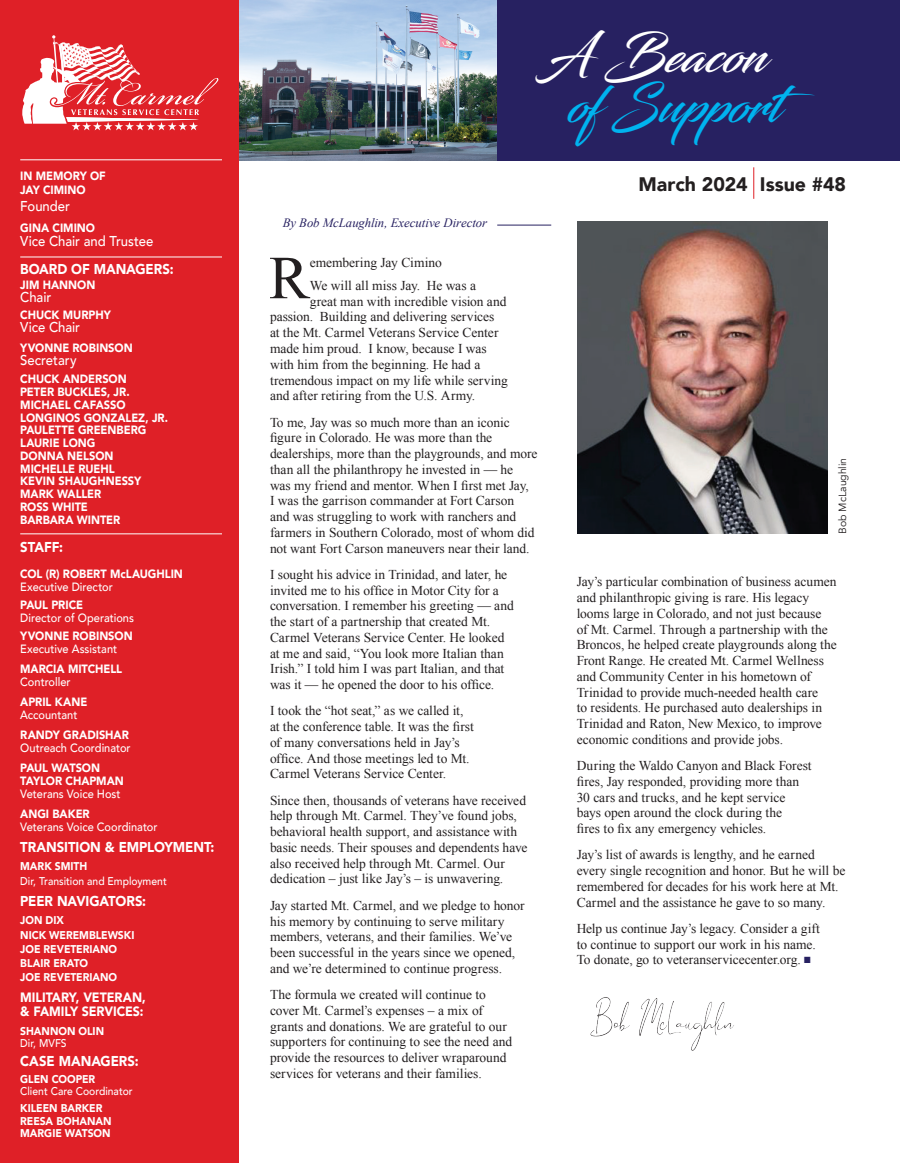
<style>
.page{position:relative;width:900px;height:1163px;background:#fff}
.page>*{position:absolute;margin:0;border:0;box-sizing:border-box;transform-origin:0 0}
.t1{font:61.05px "Times New Roman";color:#231f20}
.t2{font:49.8px "Blacksword";color:#00b3ef}
.t3{font:49.8px "Blacksword";color:#fff}
.t4{font:900 19.5px "Avenir";color:#231f20}
.t5{font:900 14.25px "Avenir";letter-spacing:-.005em;color:#fff;scale:.92 1}
.t6{font:500 14.25px "Avenir";color:#fff;scale:.92 1}
.t7{font:13.5px/15.8px "Times New Roman";letter-spacing:-.005em;color:#231f20}
.t8{font:900 13.5px/14.2px "Avenir";letter-spacing:-.005em;color:#fff;scale:.92 1}
.t9{font:italic 12.75px "Times New Roman";letter-spacing:-.005em;color:#272161}
.t10{font:900 12px/12.8px "Avenir";letter-spacing:-.005em;color:#fff;scale:.92 1}
.t11{font:500 12px/12.8px "Avenir";color:#fff;scale:.92 1}
.t12{font:900 11.25px/14.2px "Avenir";color:#fff;scale:.92 1}
.t13{font:500 11.25px/14.2px "Avenir";color:#fff;scale:.92 1}
.t14{font:10.5px "Avenir";letter-spacing:-.005em;color:#231f20}
.s1{font-weight:500}
.s2{font-weight:900}
.s3{color:#272161}
</style>
<div class="page">
<img style="left:239px;top:0;width:258px;height:160px">
<div style="left:497px;top:0;width:403px;height:160px;background:#272161"></div>
<div style="left:0;top:0;width:239px;height:1162px;background:#df2027"></div>
<svg style="left:22px;top:35px;width:196px;height:95px"></svg>
<hr style="left:20px;top:159px;width:202px;height:1px;background:#fff">
<hr style="left:20px;top:533px;width:202px;height:1px;background:#fff">
<hr style="left:20px;top:256px;width:202px;height:1px;background:#fff">
<hr style="left:753px;top:167px;width:1px;height:32px;background:#df2027">
<img style="left:578px;top:221px;width:250px;height:312px">
<hr style="left:497px;top:225px;width:54px;height:1px;background:#272161">
<img style="left:590px;top:997px;width:144px;height:54px">
<p class="t10" style="left:20px;top:168px;width:94px;line-height:14.2px">IN MEMORY OF<br>JAY CIMINO</p>
<p class="t6" style="left:20px;top:194px;width:56px">Founder</p>
<p class="t10" style="left:20px;top:221px;width:83px">GINA CIMINO</p>
<p class="t6" style="left:20px;top:229px;width:146px">Vice Chair and Trustee</p>
<p class="t5" style="left:20px;top:257px;width:168px">BOARD OF MANAGERS:</p>
<p class="t10" style="left:20px;top:278px;width:83px">JIM HANNON</p>
<p class="t6" style="left:20px;top:285px;width:35px">Chair</p>
<p class="t10" style="left:20px;top:308px;width:100px">CHUCK MURPHY</p>
<p class="t6" style="left:20px;top:315px;width:67px">Vice Chair</p>
<p class="t10" style="left:20px;top:341px;width:124px">YVONNE ROBINSON</p>
<p class="t6" style="left:20px;top:348px;width:63px">Secretary</p>
<p class="t10" style="left:20px;top:372px;width:117px">CHUCK ANDERSON</p>
<p class="t10" style="left:20px;top:385px;width:121px">PETER BUCKLES, JR.</p>
<p class="t10" style="left:20px;top:398px;width:116px">MICHAEL CAFASSO</p>
<p class="t10" style="left:20px;top:411px;width:162px">LONGINOS GONZALEZ, JR.</p>
<p class="t10" style="left:20px;top:423px;width:139px">PAULETTE GREENBERG</p>
<p class="t10" style="left:20px;top:436px;width:83px">LAURIE LONG</p>
<p class="t10" style="left:20px;top:449px;width:103px">DONNA NELSON</p>
<p class="t10" style="left:20px;top:462px;width:104px">MICHELLE RUEHL</p>
<p class="t10" style="left:20px;top:474px;width:133px">KEVIN SHAUGHNESSY</p>
<p class="t10" style="left:20px;top:487px;width:90px">MARK WALLER</p>
<p class="t10" style="left:20px;top:500px;width:75px">ROSS WHITE</p>
<p class="t10" style="left:20px;top:513px;width:110px">BARBARA WINTER</p>
<p class="t5" style="left:20px;top:535px;width:48px">STAFF:</p>
<p class="t10" style="left:20px;top:567px;width:178px">COL (R) ROBERT McLAUGHLIN<br><span class="s1">Executive Director</span></p>
<p class="t11" style="left:20px;top:598px;width:125px"><span class="s2">PAUL PRICE<br></span>Director of Operations</p>
<p class="t11" style="left:20px;top:629px;width:124px"><span class="s2">YVONNE ROBINSON<br></span>Executive Assistant</p>
<p class="t10" style="left:20px;top:662px;width:112px">MARCIA MITCHELL<br><span class="s1">Controller</span></p>
<p class="t11" style="left:20px;top:695px;width:74px"><span class="s2">APRIL KANE<br></span>Accountant</p>
<p class="t11" style="left:20px;top:728px;width:122px"><span class="s2">RANDY GRADISHAR<br></span>Outreach Coordinator</p>
<p class="t10" style="left:20px;top:761px;width:114px">PAUL WATSON<br>TAYLOR CHAPMAN<br><span class="s1">Veterans Voice Host</span></p>
<p class="t11" style="left:20px;top:806px;width:151px"><span class="s2">ANGI BAKER<br></span>Veterans Voice Coordinator</p>
<p class="t5" style="left:20px;top:835px;width:213px">TRANSITION &amp; EMPLOYMENT:</p>
<p class="t13" style="left:20px;top:858px;width:161px"><span class="s2">MARK SMITH<br></span>Dir, Transition and Employment</p>
<p class="t5" style="left:20px;top:889px;width:138px">PEER NAVIGATORS:</p>
<p class="t12" style="left:20px;top:913px;width:126px">JON DIX<br>NICK WEREMBLEWSKI<br>JOE REVETERIANO<br>BLAIR ERATO<br>JOE REVETERIANO</p>
<p class="t8" style="left:20px;top:989px;width:138px">MILITARY, VETERAN, &amp; FAMILY SERVICES:</p>
<p class="t12" style="left:20px;top:1024px;width:93px;line-height:12.8px">SHANNON OLIN<br><span class="s1">Dir, MVFS</span></p>
<p class="t5" style="left:20px;top:1049px;width:130px">CASE MANAGERS:</p>
<p class="t13" style="left:20px;top:1071px;width:124px;line-height:12.8px"><span class="s2">GLEN COOPER<br></span>Client Care Coordinator</p>
<p class="t12" style="left:20px;top:1101px;width:101px;line-height:12.8px">KILEEN BARKER<br>REESA BOHANAN<br>MARGIE WATSON</p>
<p class="t3" style="left:543px;top:25px;width:225px">A Beacon</p>
<p class="t2" style="left:568px;top:76px;width:249px">ofSupport</p>
<p class="t9" style="left:283px;top:214px;width:206px">By Bob McLaughlin, Executive Director</p>
<p class="t1" style="left:269px;top:237px;width:42px">R</p>
<p class="t7" style="left:310px;top:254px;width:134px">emembering Jay Cimino</p>
<p class="t7" style="left:310px;top:277px;width:168px">We will all miss Jay. He was a</p>
<p class="t7" style="left:310px;top:293px;width:198px">great man with incredible vision and</p>
<p class="t7" style="left:270px;top:309px;width:226px">passion. Building and delivering services</p>
<p class="t7" style="left:270px;top:325px;width:230px">at the Mt. Carmel Veterans Service Center</p>
<p class="t7" style="left:270px;top:340px;width:218px">made him proud. I know, because I was</p>
<p class="t7" style="left:270px;top:356px;width:212px">with him from the beginning. He had a</p>
<p class="t7" style="left:270px;top:372px;width:239px">tremendous impact on my life while serving</p>
<p class="t7" style="left:270px;top:388px;width:207px">and after retiring from the U.S. Army.</p>
<p class="t7" style="left:270px;top:414px;width:269px">To me, Jay was so much more than an iconic figure in Colorado. He was more than the dealerships, more than the playgrounds, and more than all the philanthropy he invested in — he was my friend and mentor. When I first met Jay,<br>I was the garrison commander at Fort Carson<br>and was struggling to work with ranchers and farmers in Southern Colorado, most of whom did not want Fort Carson maneuvers near their land.</p>
<p class="t7" style="left:270px;top:566px;width:245px">I sought his advice in Trinidad, and later, he invited me to his office in Motor City for a conversation. I remember his greeting — and the start of a partnership that created Mt.<br>Carmel Veterans Service Center. He looked at me and said, “You look more Italian than Irish.” I told him I was part Italian, and that was it — he opened the door to his office.</p>
<p class="t7" style="left:270px;top:703px;width:205px">I took the “hot seat,” as we called it, at the conference table. It was the first of many conversations held in Jay’s office. And those meetings led to Mt.<br>Carmel Veterans Service Center.</p>
<p class="t7" style="left:270px;top:792px;width:259px">Since then, thousands of veterans have received help through Mt. Carmel. They’ve found jobs, behavioral health support, and assistance with basic needs. Their spouses and dependents have also received help through Mt. Carmel. Our dedication – just like Jay’s – is unwavering.</p>
<p class="t7" style="left:270px;top:897px;width:256px">Jay started Mt. Carmel, and we pledge to honor his memory by continuing to serve military members, veterans, and their families. We’ve been successful in the years since we opened, and we’re determined to continue progress.</p>
<p class="t7" style="left:270px;top:986px;width:244px">The formula we created will continue to cover Mt. Carmel’s expenses – a mix of grants and donations. We are grateful to our supporters for continuing to see the need and provide the resources to deliver wraparound services for veterans and their families.</p>
<p class="t4" style="left:639px;top:168px;width:209px">March 2024 Issue #48</p>
<p class="t14" style="left:836px;top:533px;width:77px;rotate:-90deg">Bob McLaughlin</p>
<p class="t7" style="left:577px;top:573px;width:261px">Jay’s particular combination of business acumen and philanthropic giving is rare. His legacy looms large in Colorado, and not just because<br>of Mt. Carmel. Through a partnership with the Broncos, he helped create playgrounds along the Front Range. He created Mt. Carmel Wellness and Community Center in his hometown of Trinidad to provide much-needed health care<br>to residents. He purchased auto dealerships in Trinidad and Raton, New Mexico, to improve economic conditions and provide jobs.</p>
<p class="t7" style="left:577px;top:757px;width:236px">During the Waldo Canyon and Black Forest fires, Jay responded, providing more than 30 cars and trucks, and he kept service bays open around the clock during the<br>fires to fix any emergency vehicles.</p>
<p class="t7" style="left:577px;top:846px;width:270px">Jay’s list of awards is lengthy, and he earned every single recognition and honor. But he will be remembered for decades for his work here at Mt.<br>Carmel and the assistance he gave to so many.</p>
<p class="t7" style="left:577px;top:920px;width:245px">Help us continue Jay’s legacy. Consider a gift to continue to support our work in his name.<br>To donate, go to veteranservicecenter.org. <span class="s3">■</span></p>
</div>
